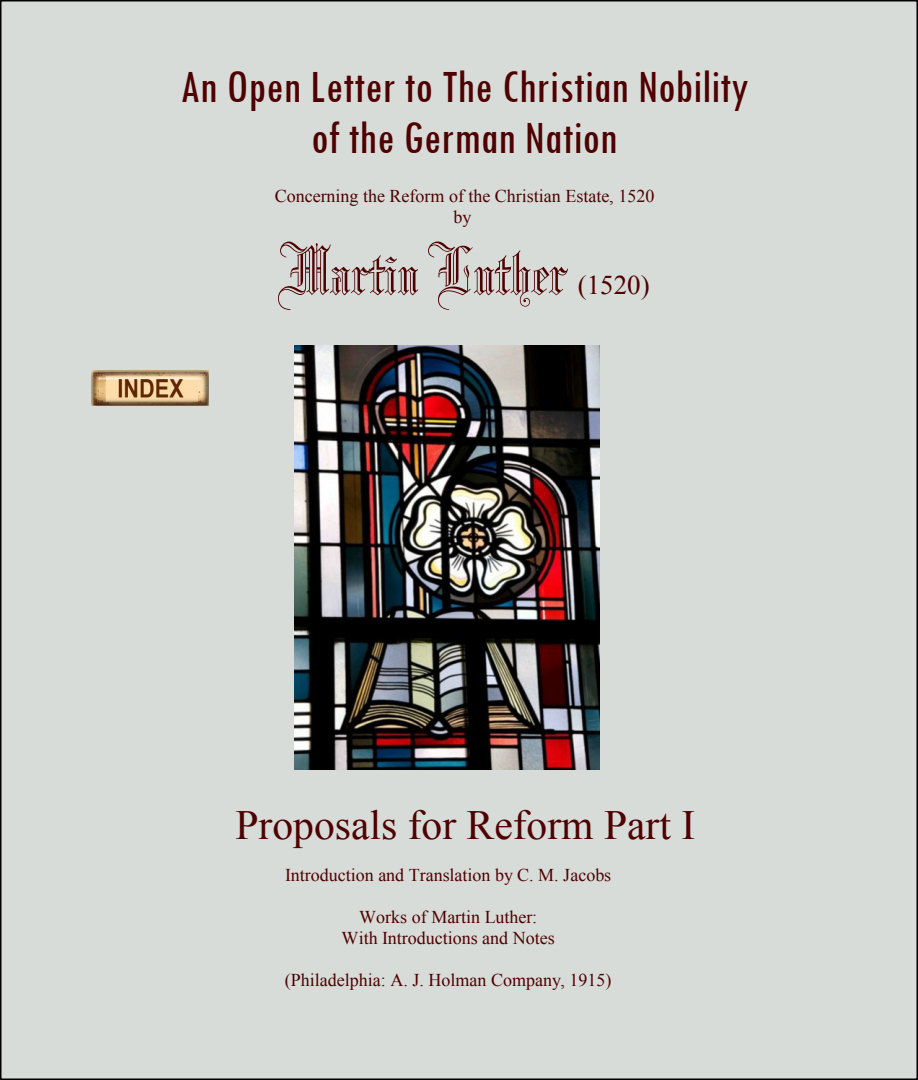
<style>
.page{position:relative;width:918px;height:1080px;background:#fff}
.page>*{position:absolute;margin:0;border:0;box-sizing:border-box;transform-origin:0 0}
.t1{font:72px "Blackletter 686 BT";color:#4f0000}
.t2{font:condensed 48px/51px "Tw Cen";color:#4f0000;text-align:center}
.t3{font:41.55px "Times New Roman";color:#4f0000}
.t4{font:27px "Times New Roman";color:#4f0000}
.t5{font:18px/21px "Times New Roman";color:#4f0000;text-align:center}
</style>
<div class="page">
<div style="left:0;top:0;width:918px;height:1080px;background:#d7dcd9;border:2px solid #000"></div>
<img style="left:294px;top:346px;width:306px;height:423px">
<img style="left:91px;top:370px;width:118px;height:36px">
<h2 class="t2" style="left:180px;top:65px;width:570px">An Open Letter to The Christian Nobility of the German Nation</h2>
<p class="t5" style="left:275px;top:188px;width:381px">Concerning the Reform of the Christian Estate, 1520 by</p>
<h1 class="t1" style="left:279px;top:239px;width:289px">Martin Luther</h1>
<h3 class="t4" style="left:578px;top:275px;width:73px">(1520)</h3>
<h3 class="t3" style="left:235px;top:810px;width:461px">Proposals for Reform Part I</h3>
<p class="t5" style="left:285px;top:866px;width:327px">Introduction and Translation by C. M. Jacobs</p>
<p class="t5" style="left:342px;top:908px;width:215px">Works of Martin Luther:<br>With Introductions and Notes</p>
<p class="t5" style="left:285px;top:971px;width:328px">(Philadelphia: A. J. Holman Company, 1915)</p>
</div>
